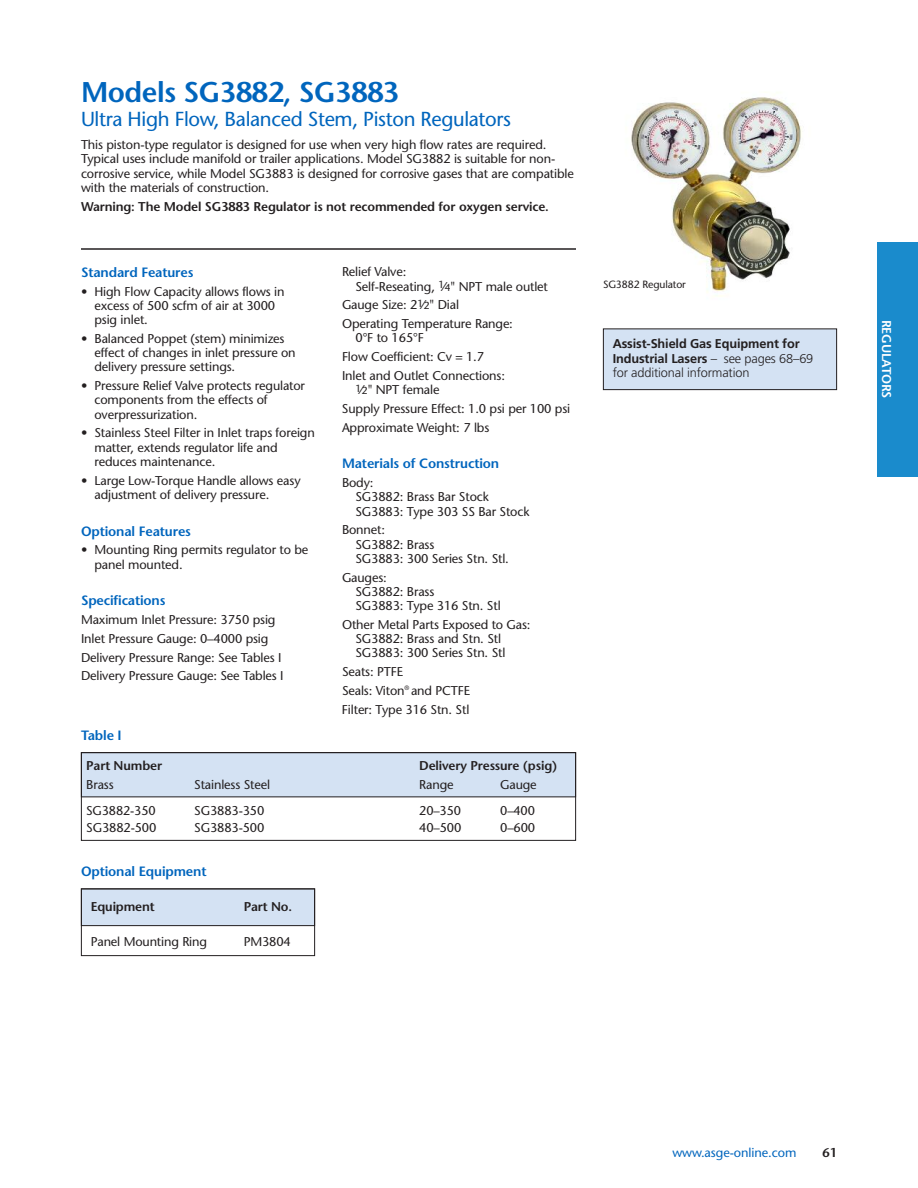
<style>
.page{position:relative;width:918px;height:1188px;background:#fff}
.page>*{position:absolute;margin:0;border:0;box-sizing:border-box;transform-origin:0 0}
.t1{font:600 28.5px "Stone Sans";letter-spacing:-.015em;color:#0065bd}
.t2{font:20.25px "Stone Sans";letter-spacing:-.015em;color:#0065bd}
.t3{font:600 13.5px "Stone Sans";letter-spacing:-.01em;color:#0065bd}
.t4{font:12.75px/14.2px "Stone Sans";letter-spacing:-.01em;color:#231f20}
.t5{font:600 12.75px "Stone Sans";letter-spacing:-.01em;color:#231f20}
.t6{font:700 12.75px/14.2px "Frutiger";letter-spacing:-.01em;color:#231f20}
.t7{font:12.75px "Stone Sans";letter-spacing:-.005em;color:#0065bd}
.t8{font:600 12.75px "Stone Sans";letter-spacing:-.015em;color:#fff}
.t9{font:10.5px "Stone Sans";letter-spacing:-.01em;color:#231f20}
.s1{font-size:10.2px}
.s2{font-weight:300}
</style>
<div class="page">
<hr style="left:81px;top:248px;width:495px;height:2px;background:#231f20">
<img style="left:631px;top:97px;width:171px;height:200px">
<div style="left:81px;top:889px;width:234px;height:37px;background:#d4e2f3"></div>
<div style="left:81px;top:888px;width:234px;height:38px;border:1px solid #231f20"></div>
<div style="left:81px;top:888px;width:234px;height:68px;border:1px solid #231f20"></div>
<div style="left:878px;top:242px;width:40px;height:235px;background:#1a8bcc"></div>
<div style="left:81px;top:753px;width:495px;height:44px;background:#d4e2f3"></div>
<div style="left:81px;top:752px;width:495px;height:89px;border:1px solid #231f20"></div>
<div style="left:603px;top:329px;width:234px;height:61px;background:#d4e2f3"></div>
<div style="left:603px;top:328px;width:234px;height:62px;border:1px solid #231f20"></div>
<h1 class="t1" style="left:81px;top:81px;width:320px">Models SG3882, SG3883</h1>
<h2 class="t2" style="left:81px;top:111px;width:432px">Ultra High Flow, Balanced Stem, Piston Regulators</h2>
<p class="t4" style="left:81px;top:139px;width:494px">This piston-type regulator is designed for use when very high flow rates are required.<br>Typical uses include manifold or trailer applications. Model SG3882 is suitable for non&shy;corrosive service, while Model SG3883 is designed for corrosive gases that are compatible with the materials of construction.</p>
<p class="t5" style="left:81px;top:201px;width:469px">Warning: The Model SG3883 Regulator is not recommended for oxygen service.</p>
<p class="t3" style="left:81px;top:267px;width:114px">Standard Features</p>
<p class="t4" style="left:95px;top:285px;width:191px;text-indent:-14px">• High Flow Capacity allows flows in excess of 500 scfm of air at 3000 psig inlet.</p>
<p class="t4" style="left:95px;top:333px;width:203px;text-indent:-14px">• Balanced Poppet (stem) minimizes effect of changes in inlet pressure on delivery pressure settings.</p>
<p class="t4" style="left:95px;top:380px;width:212px;text-indent:-14px">• Pressure Relief Valve protects regulator components from the effects of overpressurization.</p>
<p class="t4" style="left:95px;top:427px;width:222px;text-indent:-14px">• Stainless Steel Filter in Inlet traps foreign matter, extends regulator life and reduces maintenance.</p>
<p class="t4" style="left:95px;top:474px;width:208px;text-indent:-14px">• Large Low-Torque Handle allows easy adjustment of delivery pressure.</p>
<p class="t3" style="left:81px;top:526px;width:112px">Optional Features</p>
<p class="t4" style="left:94px;top:544px;width:215px;text-indent:-13px">• Mounting Ring permits regulator to be panel mounted.</p>
<p class="t3" style="left:81px;top:595px;width:86px">Specifications</p>
<p class="t4" style="left:81px;top:612px;width:204px;line-height:18.8px">Maximum Inlet Pressure: 3750 psig Inlet Pressure Gauge: 0–4000 psig Delivery Pressure Range: See Tables I Delivery Pressure Gauge: See Tables I</p>
<p class="t3" style="left:81px;top:730px;width:42px">Table I</p>
<p class="t4" style="left:356px;top:266px;width:194px;text-indent:-14px">Relief Valve:<br>Self-Reseating, <sup>1</sup>⁄<span class="s1">4</span>" NPT male outlet</p>
<p class="t4" style="left:342px;top:297px;width:172px;line-height:18.8px">Gauge Size: 2<sup>1</sup>⁄<span class="s1">2</span>" Dial<br>Operating Temperature Range:</p>
<p class="t4" style="left:342px;top:330px;width:165px;line-height:18.8px;text-indent:13px">0°F to 165°F<br>Flow Coefficient: Cv = 1.7<br>Inlet and Outlet Connections:</p>
<p class="t4" style="left:342px;top:382px;width:230px;line-height:18.8px;text-indent:14px"><sup>1</sup>⁄<span class="s1">2</span>" NPT female<br>Supply Pressure Effect: 1.0 psi per 100 psi<br>Approximate Weight: 7 lbs</p>
<p class="t3" style="left:342px;top:458px;width:159px">Materials of Construction</p>
<p class="t4" style="left:355px;top:477px;width:176px;text-indent:-13px">Body:<br>SG3882: Brass Bar Stock<br>SG3883: Type 303 SS Bar Stock</p>
<p class="t4" style="left:356px;top:524px;width:155px;text-indent:-13px">Bonnet:<br>SG3882: Brass<br>SG3883: 300 Series Stn. Stl.</p>
<p class="t4" style="left:356px;top:571px;width:147px;text-indent:-13px">Gauges:<br>SG3882: Brass<br>SG3883: Type 316 Stn. Stl</p>
<p class="t4" style="left:356px;top:619px;width:177px;text-indent:-14px">Other Metal Parts Exposed to Gas:<br>SG3882: Brass and Stn. Stl<br>SG3883: 300 Series Stn. Stl</p>
<p class="t4" style="left:342px;top:664px;width:130px;line-height:18.8px">Seats: PTFE<br>Seals: Viton<sup>®</sup> and PCTFE<br>Filter: Type 316 Stn. Stl</p>
<p class="t5" style="left:86px;top:760px;width:77px">Part Number</p>
<p class="t5" style="left:419px;top:760px;width:140px">Delivery Pressure (psig)</p>
<p class="t4" style="left:86px;top:778px;width:29px">Brass</p>
<p class="t4" style="left:194px;top:778px;width:77px">Stainless Steel</p>
<p class="t4" style="left:419px;top:778px;width:36px">Range</p>
<p class="t4" style="left:500px;top:778px;width:38px">Gauge</p>
<p class="t4" style="left:86px;top:805px;width:71px">SG3882-350</p>
<p class="t4" style="left:194px;top:805px;width:72px">SG3883-350</p>
<p class="t4" style="left:419px;top:805px;width:43px">20–350</p>
<p class="t4" style="left:500px;top:805px;width:36px">0–400</p>
<p class="t4" style="left:86px;top:822px;width:72px">SG3882-500</p>
<p class="t4" style="left:194px;top:822px;width:72px">SG3883-500</p>
<p class="t4" style="left:419px;top:822px;width:44px">40–500</p>
<p class="t4" style="left:500px;top:822px;width:37px">0–600</p>
<p class="t3" style="left:81px;top:866px;width:127px">Optional Equipment</p>
<p class="t5" style="left:91px;top:901px;width:66px">Equipment</p>
<p class="t5" style="left:244px;top:901px;width:50px">Part No.</p>
<p class="t4" style="left:91px;top:935px;width:118px">Panel Mounting Ring</p>
<p class="t4" style="left:244px;top:935px;width:49px">PM3804</p>
<p class="t9" style="left:603px;top:280px;width:84px">SG3882 Regulator</p>
<p class="t6" style="left:613px;top:338px;width:202px">Assist-Shield Gas Equipment for<br>Industrial Lasers <span class="s2">– see pages 68–69 for additional information</span></p>
<p class="t8" style="left:891px;top:320px;width:80px;rotate:90deg">REGULATORS</p>
<p class="t7" style="left:672px;top:1147px;width:126px">www.asge-online.com</p>
<p class="t5" style="left:823px;top:1147px;width:16px">61</p>
</div>
